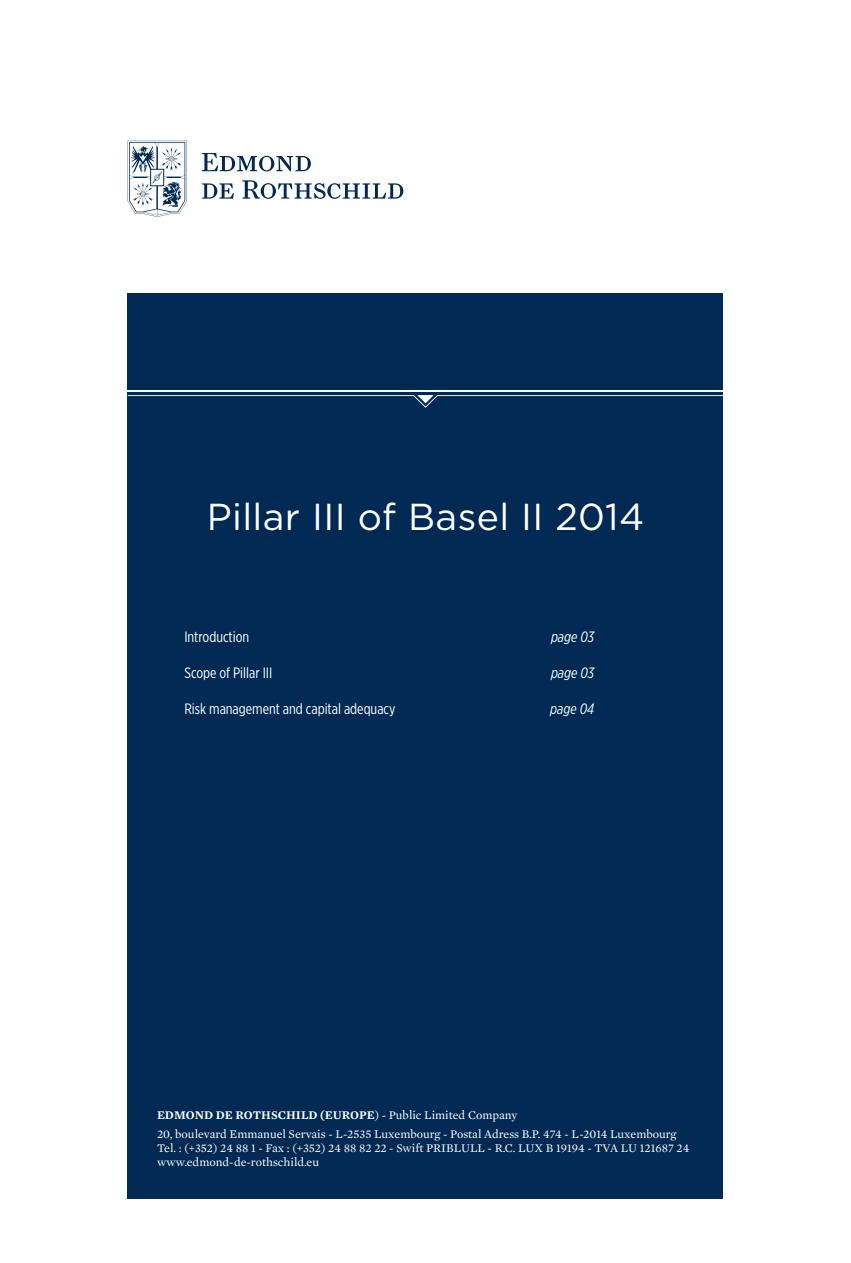
<style>
.page{position:relative;width:851px;height:1263px;background:#fff}
.page>*{position:absolute;margin:0;border:0;box-sizing:border-box;transform-origin:0 0}
.t1{font:37.5px "Gotham";letter-spacing:.01em;color:#fff}
.t2{font:15px "Gotham X Narrow";color:#fff}
.t3{font:italic 15px "Gotham X Narrow";color:#fff}
.t4{font:12px/18.6px "Mercury Text G1";color:#fff}
.s1{font-weight:600}
</style>
<div class="page">
<div style="left:128px;top:293px;width:595px;height:906px;background:#002a54"></div>
<svg style="left:128px;top:141px;width:59px;height:76px"></svg>
<svg style="left:202px;top:183px;width:32px;height:16px"></svg>
<svg style="left:242px;top:180px;width:161px;height:19px"></svg>
<svg style="left:202px;top:153px;width:109px;height:18px"></svg>
<hr style="left:128px;top:390px;width:595px;height:2px;background:#fff">
<svg style="left:128px;top:395px;width:595px;height:13px"></svg>
<h1 class="t1" style="left:207px;top:493px;width:439px">Pillar III of Basel II 2014</h1>
<p class="t2" style="left:184px;top:628px;width:66px">Introduction</p>
<p class="t3" style="left:551px;top:628px;width:45px">page 03</p>
<p class="t2" style="left:184px;top:664px;width:90px">Scope of Pillar III</p>
<p class="t3" style="left:551px;top:664px;width:45px">page 03</p>
<p class="t2" style="left:184px;top:700px;width:212px">Risk management and capital adequacy</p>
<p class="t3" style="left:550px;top:700px;width:45px">page 04</p>
<p class="t4" style="left:157px;top:1105px;width:521px"><span class="s1">EDMOND DE ROTHSCHILD (EUROPE</span>) - Public Limited Company<br>20, boulevard Emmanuel Servais - L-2535 Luxembourg - Postal Adress B.P. 474 - L-2014 Luxembourg</p>
<p class="t4" style="left:157px;top:1140px;width:534px;line-height:14.4px">Tel. : (+352) 24 88 1 - Fax : (+352) 24 88 82 22 - Swift PRIBLULL - R.C. LUX B 19194 - TVA LU 121687 24 www.edmond-de-rothschild.eu</p>
</div>
